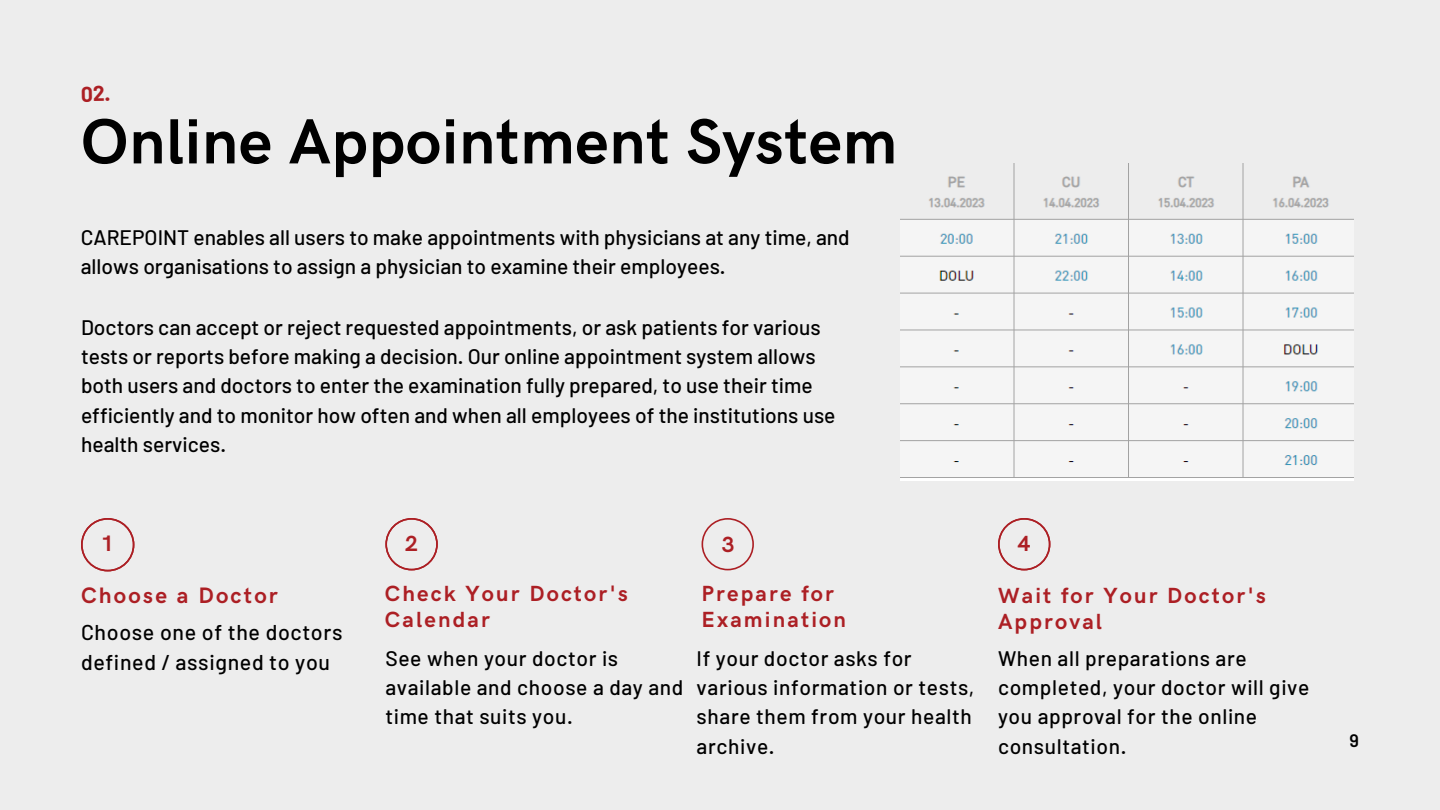
<style>
.page{position:relative;width:1440px;height:810px;background:#ededed}
.page>*{position:absolute;margin:0;border:0;box-sizing:border-box;transform-origin:0 0}
.t1{font:700 64px "HK Grotesk";letter-spacing:.01em;color:#000}
.t2{font:700 22.4px "HK Grotesk";letter-spacing:.1em;color:#ac1f24}
.t3{font:700 22px/26.2px "HK Grotesk";letter-spacing:.1em;color:#ac1f24}
.t4{font:500 21.4px/29.8px "Barlow";letter-spacing:.03em;color:#000}
.t5{font:500 21px/29.2px "Barlow";color:#000}
.t6{font:500 21px/29.2px "Barlow";letter-spacing:.03em;color:#000}
.t7{font:600 18px "Barlow";color:#000}
</style>
<div class="page">
<svg style="left:81px;top:518px;width:53px;height:53px"></svg>
<svg style="left:385px;top:518px;width:53px;height:52px"></svg>
<svg style="left:702px;top:518px;width:52px;height:52px"></svg>
<svg style="left:998px;top:518px;width:52px;height:52px"></svg>
<img style="left:900px;top:164px;width:454px;height:316px">
<p class="t1" style="left:81px;top:106px;width:818px">Online Appointment System</p>
<p class="t5" style="left:81px;top:222px;width:771px">CAREPOINT enables all users to make appointments with physicians at any time, and allows organisations to assign a physician to examine their employees.</p>
<p class="t5" style="left:81px;top:312px;width:756px">Doctors can accept or reject requested appointments, or ask patients for various tests or reports before making a decision. Our online appointment system allows both users and doctors to enter the examination fully prepared, to use their time efficiently and to monitor how often and when all employees of the institutions use health services.</p>
<p class="t2" style="left:101px;top:531px;width:15px">1</p>
<p class="t2" style="left:81px;top:583px;width:198px">Choose a Doctor</p>
<p class="t4" style="left:81px;top:617px;width:263px">Choose one of the doctors defined / assigned to you</p>
<p class="t3" style="left:405px;top:531px;width:14px">2</p>
<p class="t3" style="left:722px;top:533px;width:14px">3</p>
<p class="t3" style="left:1018px;top:531px;width:14px">4</p>
<p class="t3" style="left:385px;top:581px;width:245px">Check Your Doctor's<br>Calendar</p>
<p class="t6" style="left:385px;top:643px;width:299px">See when your doctor is available and choose a day and time that suits you.</p>
<p class="t3" style="left:702px;top:581px;width:146px">Prepare for<br>Examination</p>
<p class="t6" style="left:697px;top:643px;width:279px">If your doctor asks for various information or tests, share them from your health archive.</p>
<p class="t3" style="left:998px;top:583px;width:269px">Wait for Your Doctor's<br>Approval</p>
<p class="t6" style="left:998px;top:643px;width:313px">When all preparations are completed, your doctor will give you approval for the online consultation.</p>
<p class="t7" style="left:1350px;top:729px;width:11px">9</p>
</div>
